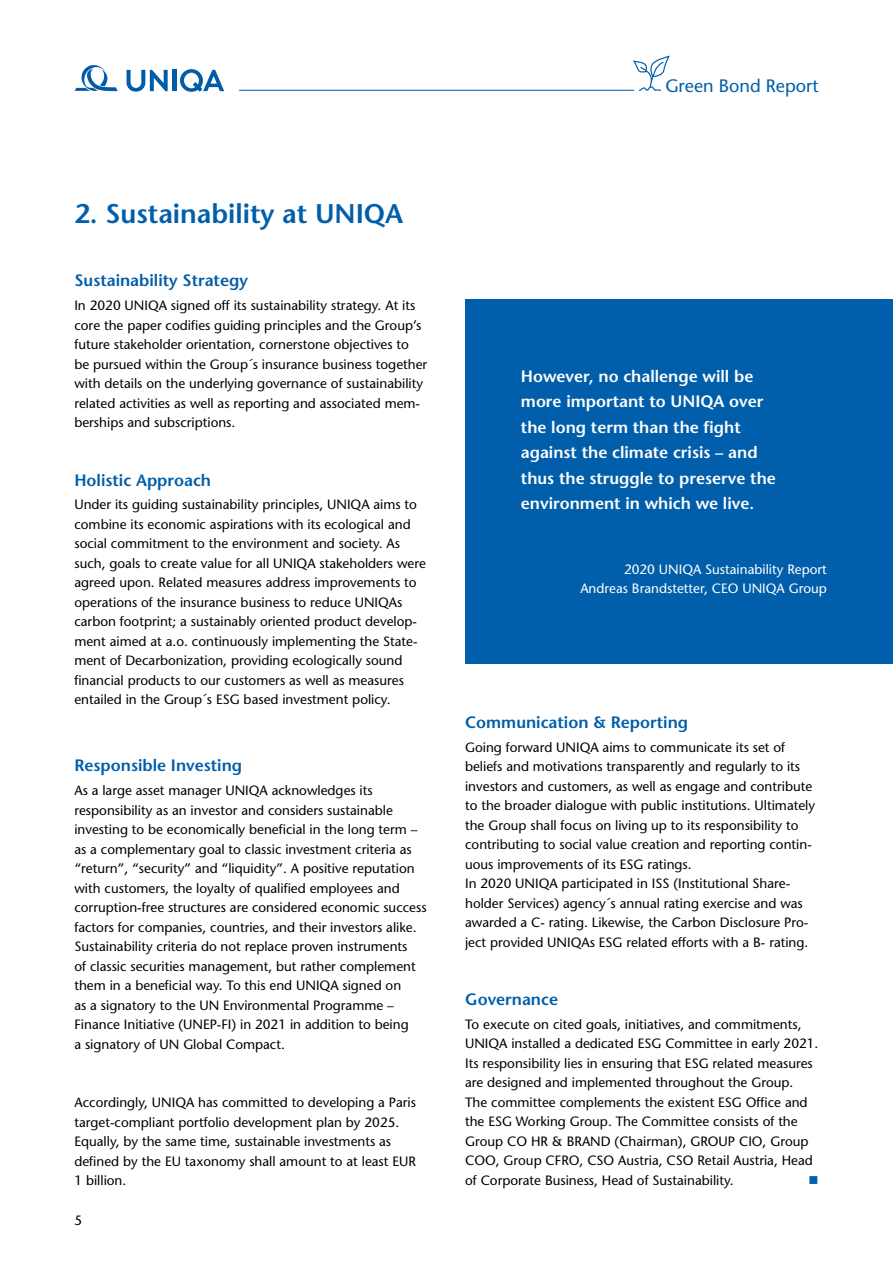
<style>
.page{position:relative;width:893px;height:1263px;background:#fff}
.page>*{position:absolute;margin:0;border:0;box-sizing:border-box;transform-origin:0 0}
.t1{font:600 27px "Stone Sans";color:#005eaa}
.t2{font:18px "Stone Sans";color:#005eaa}
.t3{font:600 16.5px/25.5px "Stone Sans";color:#fff}
.t4{font:600 16.5px "Stone Sans";color:#005eaa}
.t5{font:13.5px/19.5px "Stone Sans";color:#000}
.t6{font:13.5px/19.5px "Stone Sans";color:#fff;text-align:right}
.t7{font:13.5px "Wingdings";color:#005eaa}
</style>
<div class="page">
<svg style="left:75px;top:65px;width:43px;height:26px"></svg>
<svg style="left:127px;top:70px;width:41px;height:22px"></svg>
<hr style="left:172px;top:70px;width:4px;height:21px;background:#005ca9">
<svg style="left:180px;top:69px;width:44px;height:23px"></svg>
<svg style="left:633px;top:56px;width:37px;height:35px"></svg>
<hr style="left:239px;top:90px;width:395px;height:1px;background:#005eaa">
<div style="left:465px;top:299px;width:428px;height:364px;background:#005eaa"></div>
<h2 class="t2" style="left:665px;top:75px;width:155px">Green Bond Report</h2>
<h1 class="t1" style="left:74px;top:197px;width:330px">2. Sustainability at UNIQA</h1>
<p class="t4" style="left:74px;top:271px;width:175px">Sustainability Strategy</p>
<p class="t5" style="left:74px;top:296px;width:354px">In 2020 UNIQA signed off its sustainability strategy. At its core the paper codifies guiding principles and the Group’s future stakeholder orientation, cornerstone objectives to<br>be pursued within the Group´s insurance business together with details on the underlying governance of sustainability related activities as well as reporting and associated mem&shy;berships and subscriptions.</p>
<p class="t4" style="left:74px;top:470px;width:138px">Holistic Approach</p>
<p class="t5" style="left:74px;top:495px;width:353px">Under its guiding sustainability principles, UNIQA aims to combine its economic aspirations with its ecological and social commitment to the environment and society. As such, goals to create value for all UNIQA stakeholders were agreed upon. Related measures address improvements to operations of the insurance business to reduce UNIQAs carbon footprint; a sustainably oriented product develop&shy;ment aimed at a.o. continuously implementing the State&shy;ment of Decarbonization, providing ecologically sound financial products to our customers as well as measures entailed in the Group´s ESG based investment policy.</p>
<p class="t4" style="left:74px;top:756px;width:169px">Responsible Investing</p>
<p class="t5" style="left:74px;top:781px;width:354px">As a large asset manager UNIQA acknowledges its responsibility as an investor and considers sustainable investing to be economically beneficial in the long term – as a complementary goal to classic investment criteria as “return”, “security” and “liquidity”. A positive reputation with customers, the loyalty of qualified employees and corruption-free structures are considered economic success factors for companies, countries, and their investors alike.<br>Sustainability criteria do not replace proven instruments<br>of classic securities management, but rather complement them in a beneficial way. To this end UNIQA signed on<br>as a signatory to the UN Environmental Programme – Finance Initiative (UNEP-FI) in 2021 in addition to being<br>a signatory of UN Global Compact.</p>
<p class="t5" style="left:74px;top:1093px;width:343px">Accordingly, UNIQA has committed to developing a Paris target-compliant portfolio development plan by 2025.<br>Equally, by the same time, sustainable investments as defined by the EU taxonomy shall amount to at least EUR 1 billion.</p>
<p class="t5" style="left:75px;top:1210px;width:9px">5</p>
<p class="t3" style="left:521px;top:363px;width:257px">However, no challenge will be more important to UNIQA over the long term than the fight against the climate crisis – and thus the struggle to preserve the environment in which we live.</p>
<p class="t6" style="left:580px;top:559px;width:248px">2020 UNIQA Sustainability Report<br>Andreas Brandstetter, CEO UNIQA Group</p>
<p class="t4" style="left:465px;top:712px;width:225px">Communication &amp; Reporting</p>
<p class="t5" style="left:465px;top:737px;width:352px">Going forward UNIQA aims to communicate its set of beliefs and motivations transparently and regularly to its investors and customers, as well as engage and contribute to the broader dialogue with public institutions. Ultimately the Group shall focus on living up to its responsibility to contributing to social value creation and reporting contin&shy;uous improvements of its ESG ratings.<br>In 2020 UNIQA participated in ISS (Institutional Share&shy;holder Services) agency´s annual rating exercise and was awarded a C- rating. Likewise, the Carbon Disclosure Pro&shy;ject provided UNIQAs ESG related efforts with a B- rating.</p>
<p class="t4" style="left:465px;top:989px;width:94px">Governance</p>
<p class="t5" style="left:465px;top:1014px;width:355px">To execute on cited goals, initiatives, and commitments, UNIQA installed a dedicated ESG Committee in early 2021.<br>Its responsibility lies in ensuring that ESG related measures are designed and implemented throughout the Group.<br>The committee complements the existent ESG Office and the ESG Working Group. The Committee consists of the Group CO HR &amp; BRAND (Chairman), GROUP CIO, Group COO, Group CFRO, CSO Austria, CSO Retail Austria, Head of Corporate Business, Head of Sustainability.</p>
<p class="t7" style="left:808px;top:1173px;width:12px">■</p>
</div>
